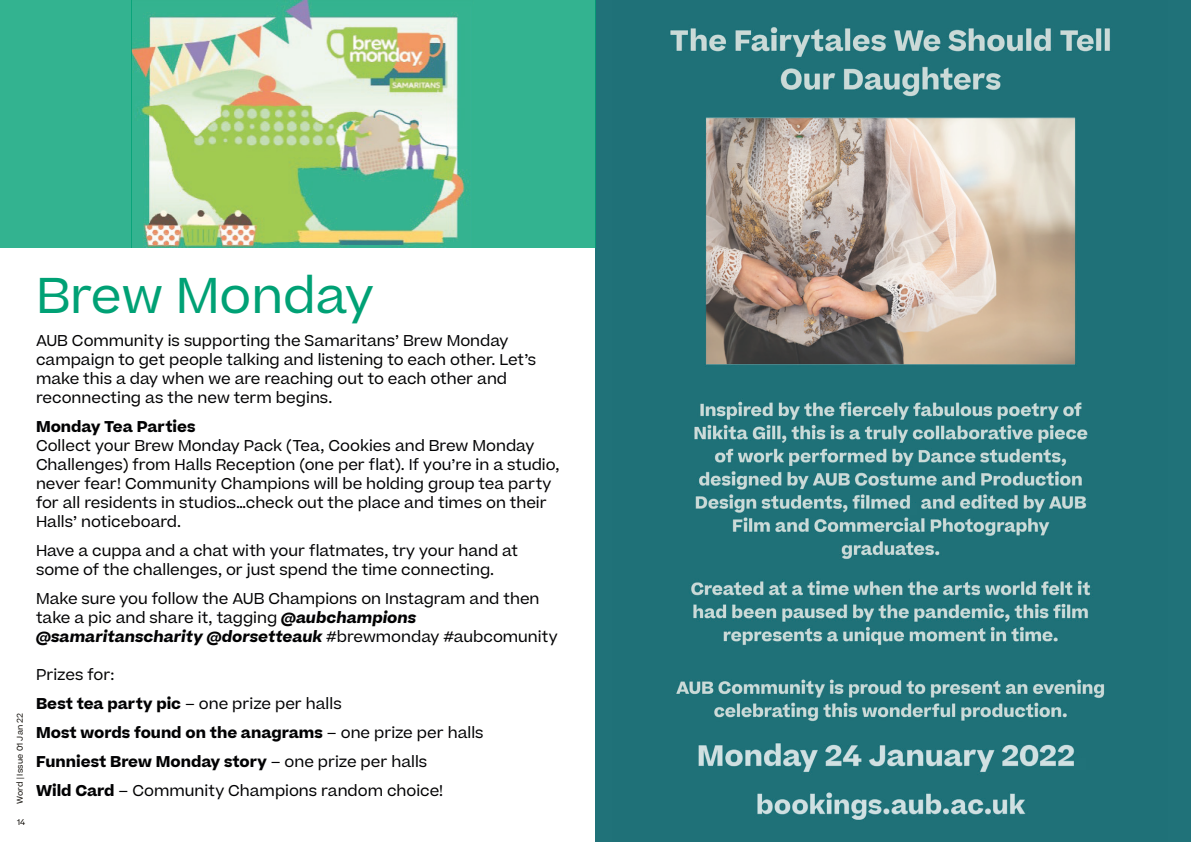
<style>
.page{position:relative;width:1191px;height:842px;background:#fff}
.page>*{position:absolute;margin:0;border:0;box-sizing:border-box;transform-origin:0 0}
.beatrice_title_black{font:48.1px "Beatrice";color:#00a175}
.beatrice_welcome{font:15px/19px "Beatrice";color:#020203}
.beatrice_welcome-2{font:700 15px "Beatrice";color:#020203}
.header_date{font:8px "Beatrice";letter-spacing:.02em;color:#100d08}
.s1{font-weight:700;font-style:italic}
.s2{font-weight:700}
.s3{font-weight:400}
</style>
<div class="page">
<div style="left:595px;top:0;width:596px;height:842px;background:#207279"></div>
<img style="left:670px;top:27px;width:441px;height:793px">
<img style="left:132px;top:0;width:341px;height:248px">
<div style="left:0;top:0;width:132px;height:248px;background:#33b390"></div>
<div style="left:473px;top:0;width:122px;height:248px;background:#33b390"></div>
<div style="left:910px;top:503px;width:7px;height:11px;background:#207279"></div>
<div style="left:1074px;top:758px;width:12px;height:12px;background:#207279"></div>
<p class="header_date" style="left:15px;top:804px;width:93px;rotate:-90deg">Word | Issue 01 Jan 22</p>
<p class="header_date" style="left:17px;top:817px;width:10px">14</p>
<p class="beatrice_title_black" style="left:36px;top:264px;width:339px">Brew Monday</p>
<p class="beatrice_welcome" style="left:36px;top:331px;width:502px">AUB Community is supporting the Samaritans’ Brew Monday campaign to get people talking and listening to each other. Let’s make this a day when we are reaching out to each other and reconnecting as the new term begins.</p>
<p class="beatrice_welcome-2" style="left:36px;top:416px;width:161px">Monday Tea Parties</p>
<p class="beatrice_welcome" style="left:36px;top:436px;width:525px">Collect your Brew Monday Pack (Tea, Cookies and Brew Monday Challenges) from Halls Reception (one per flat). If you’re in a studio, never fear! Community Champions will be holding group tea party for all residents in studios…check out the place and times on their Halls’ noticeboard.</p>
<p class="beatrice_welcome" style="left:36px;top:541px;width:483px">Have a cuppa and a chat with your flatmates, try your hand at some of the challenges, or just spend the time connecting.</p>
<p class="beatrice_welcome" style="left:36px;top:589px;width:523px">Make sure you follow the AUB Champions on Instagram and then take a pic and share it, tagging <span class="s1">@aubchampions @samaritanscharity @dorsetteauk</span> #brewmonday #aubcomunity</p>
<p class="beatrice_welcome" style="left:36px;top:665px;width:80px">Prizes for:</p>
<p class="beatrice_welcome" style="left:36px;top:694px;width:307px"><span class="s2">Best tea party pic</span> – one prize per halls</p>
<p class="beatrice_welcome-2" style="left:36px;top:722px;width:449px">Most words found on the anagrams <span class="s3">– one prize per halls</span></p>
<p class="beatrice_welcome-2" style="left:36px;top:751px;width:393px">Funniest Brew Monday story <span class="s3">– one prize per halls</span></p>
<p class="beatrice_welcome" style="left:36px;top:781px;width:409px"><span class="s2">Wild Card</span> – Community Champions random choice!</p>
</div>
